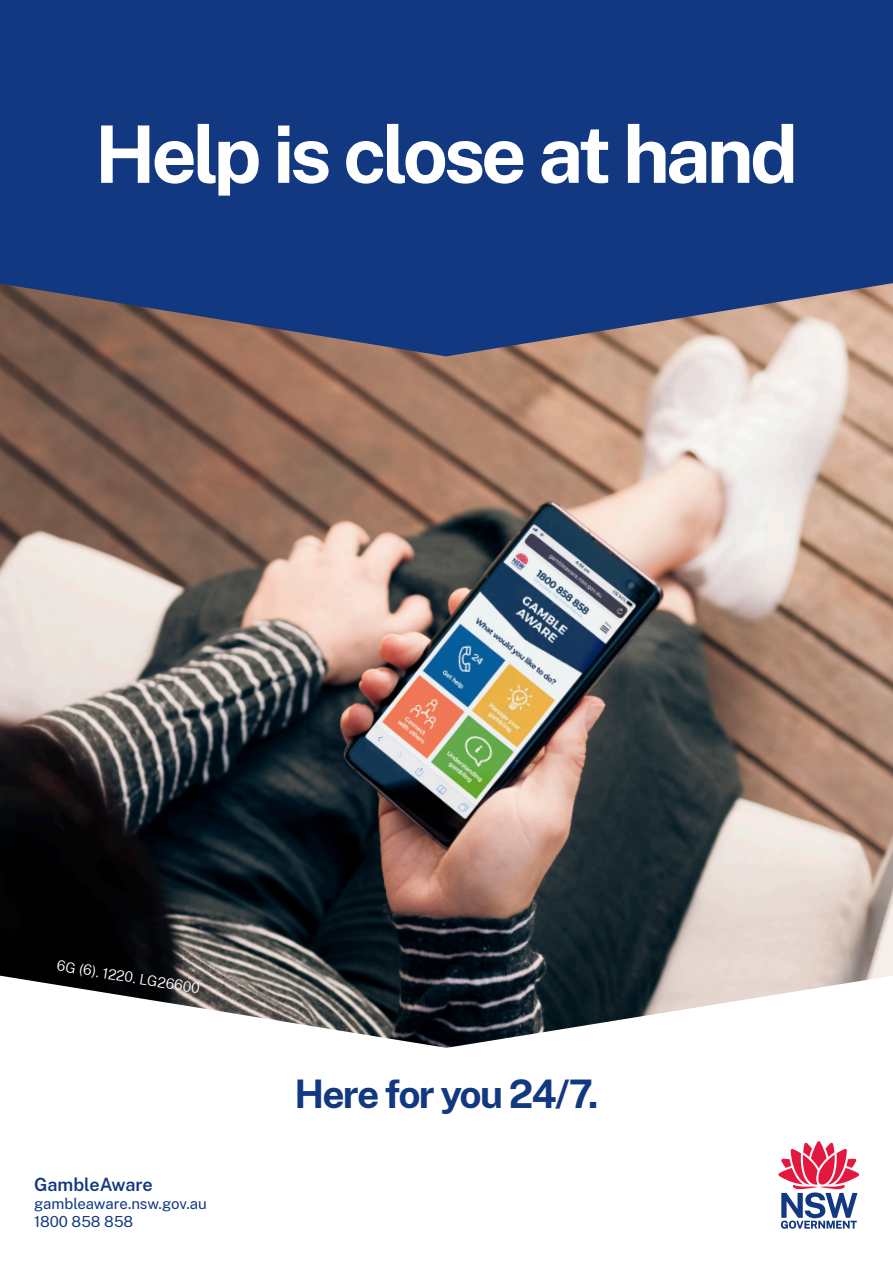
<style>
.page{position:relative;width:893px;height:1263px;background:#fff}
.page>*{position:absolute;margin:0;border:0;box-sizing:border-box;transform-origin:0 0}
.t1{font:700 79.35px "Public Sans";letter-spacing:-.055em;color:#fff}
.t2{font:700 38.7px "Public Sans";letter-spacing:-.05em;color:#113880}
.t3{font:600 18px "Public Sans";color:#113880}
.t4{font:15px/18px "Public Sans";letter-spacing:-.005em;color:#113880}
.t5{font:300 14.25px "Public Sans";color:#fff}
</style>
<div class="page">
<img style="left:0;top:356px;width:893px;height:617px">
<svg style="left:0;top:0;width:893px;height:356px;background:#20407f"></svg>
<svg style="left:0;top:973px;width:893px;height:256px"></svg>
<svg style="left:778px;top:1141px;width:81px;height:87px"></svg>
<h1 class="t1" style="left:95px;top:96px;width:705px">Help is close at hand</h1>
<p class="t5" style="left:58px;top:956px;width:146px;rotate:9deg">6G (6). 1220. LG26600</p>
<p class="t3" style="left:34px;top:1171px;width:120px">GambleAware</p>
<p class="t4" style="left:34px;top:1194px;width:174px">gambleaware.nsw.gov.au<br>1800 858 858</p>
<h2 class="t2" style="left:294px;top:1065px;width:305px">Here for you 24/7.</h2>
</div>
